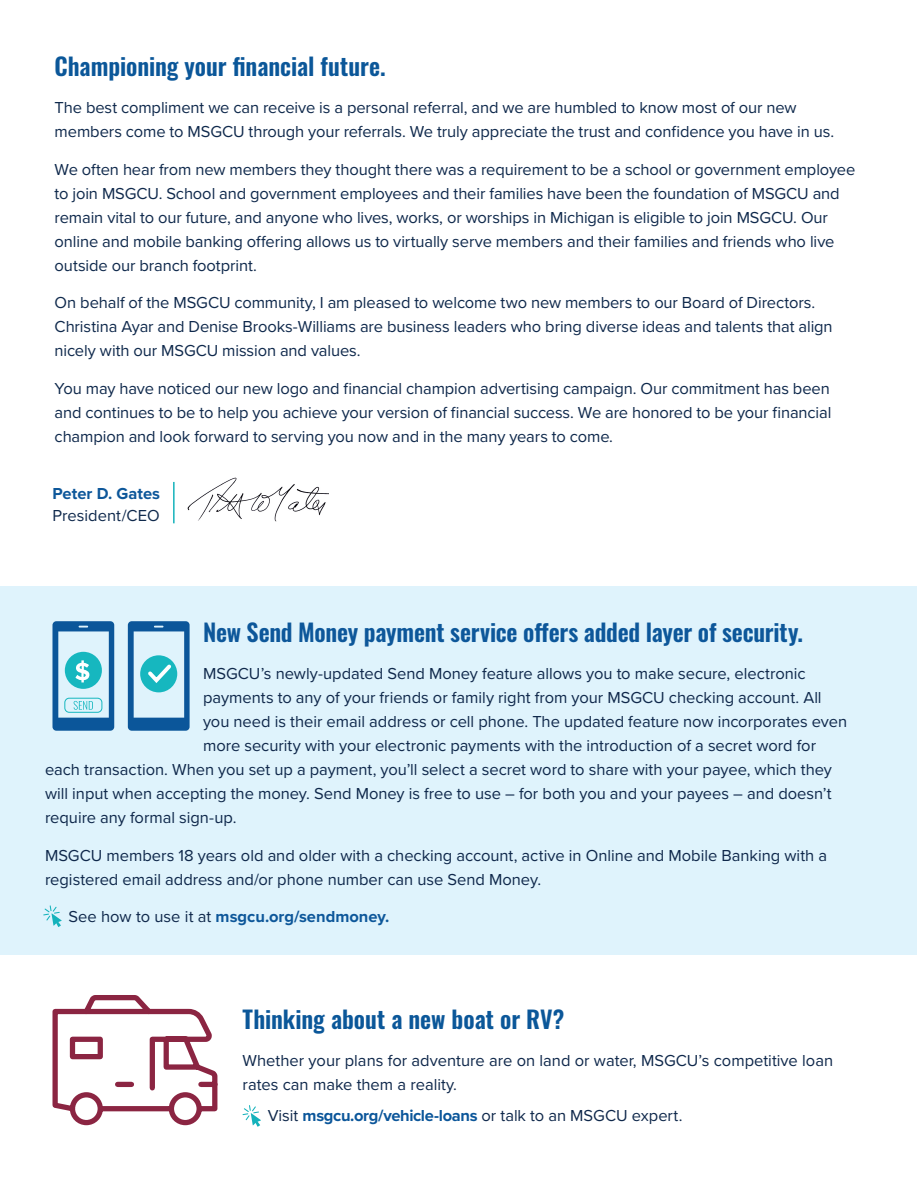
<style>
.page{position:relative;width:918px;height:1188px;background:#fff}
.page>*{position:absolute;margin:0;border:0;box-sizing:border-box;transform-origin:0 0}
.HEAD_1{font:600 24px "Oswald";letter-spacing:-.005em;color:#0b5799}
.t1{font:600 24px "Oswald";letter-spacing:-.01em;color:#0d579a}
.TEXT_1{font:16.5px/24px "Proxima Nova";letter-spacing:-.005em;color:#0f294c}
.Body_Copy{font:16.5px/24px "Proxima Nova";color:#0f284b}
.Body_Copy-2{font:700 16.5px "Proxima Nova";color:#0d579a}
.Body_Copy-3{font:16.5px "Proxima Nova";color:#0f294c}
.s1{font-weight:400;color:#0f284b}
.s2{font-weight:700;color:#0b569a}
</style>
<div class="page">
<div style="left:0;top:587px;width:916px;height:368px;background:#dff3fc"></div>
<svg style="left:52px;top:995px;width:166px;height:131px"></svg>
<svg style="left:243px;top:1105px;width:18px;height:22px"></svg>
<svg style="left:128px;top:621px;width:62px;height:110px"></svg>
<svg style="left:52px;top:621px;width:62px;height:110px"></svg>
<svg style="left:43px;top:905px;width:19px;height:22px"></svg>
<hr style="left:173px;top:482px;width:2px;height:41px;background:#14b2bb">
<img style="left:188px;top:478px;width:141px;height:43px">
<p class="HEAD_1" style="left:55px;top:53px;width:333px">Championing your financial future.</p>
<p class="TEXT_1" style="left:55px;top:95px;width:781px">The best compliment we can receive is a personal referral, and we are humbled to know most of our new members come to MSGCU through your referrals. We truly appreciate the trust and confidence you have in us.</p>
<p class="TEXT_1" style="left:55px;top:156px;width:802px">We often hear from new members they thought there was a requirement to be a school or government employee to join MSGCU. School and government employees and their families have been the foundation of MSGCU and remain vital to our future, and anyone who lives, works, or worships in Michigan is eligible to join MSGCU. Our online and mobile banking offering allows us to virtually serve members and their families and friends who live outside our branch footprint.</p>
<p class="TEXT_1" style="left:55px;top:290px;width:780px">On behalf of the MSGCU community, I am pleased to welcome two new members to our Board of Directors.<br>Christina Ayar and Denise Brooks-Williams are business leaders who bring diverse ideas and talents that align nicely with our MSGCU mission and values.</p>
<p class="TEXT_1" style="left:55px;top:375px;width:778px;text-align:justify">You may have noticed our new logo and financial champion advertising campaign. Our commitment has been and continues to be to help you achieve your version of financial success. We are honored to be your financial champion and look forward to serving you now and in the many years to come.</p>
<p class="Body_Copy-2" style="left:52px;top:483px;width:109px">Peter D. Gates</p>
<p class="Body_Copy-3" style="left:52px;top:504px;width:109px">President/CEO</p>
<p class="t1" style="left:203px;top:619px;width:601px">New Send Money payment service offers added layer of security.</p>
<p class="Body_Copy" style="left:203px;top:661px;width:604px">MSGCU’s newly-updated Send Money feature allows you to make secure, electronic</p>
<p class="Body_Copy" style="left:203px;top:685px;width:620px">payments to any of your friends or family right from your MSGCU checking account. All</p>
<p class="Body_Copy" style="left:203px;top:709px;width:646px">you need is their email address or cell phone. The updated feature now incorporates even</p>
<p class="Body_Copy" style="left:203px;top:733px;width:615px">more security with your electronic payments with the introduction of a secret word for</p>
<p class="Body_Copy" style="left:45px;top:757px;width:788px">each transaction. When you set up a payment, you’ll select a secret word to share with your payee, which they</p>
<p class="Body_Copy" style="left:45px;top:781px;width:788px">will input when accepting the money. Send Money is free to use – for both you and your payees – and doesn’t</p>
<p class="Body_Copy" style="left:45px;top:805px;width:193px">require any formal sign-up.</p>
<p class="Body_Copy" style="left:45px;top:843px;width:784px">MSGCU members 18 years old and older with a checking account, active in Online and Mobile Banking with a registered email address and/or phone number can use Send Money.</p>
<p class="Body_Copy-2" style="left:68px;top:907px;width:322px"><span class="s1">See how to use it at</span> msgcu.org/sendmoney.</p>
<p class="HEAD_1" style="left:243px;top:1006px;width:323px">Thinking about a new boat or RV?</p>
<p class="Body_Copy" style="left:243px;top:1048px;width:592px">Whether your plans for adventure are on land or water, MSGCU’s competitive loan rates can make them a reality.</p>
<p class="Body_Copy" style="left:268px;top:1103px;width:416px">Visit <span class="s2">msgcu.org/vehicle-loans</span> or talk to an MSGCU expert.</p>
</div>
